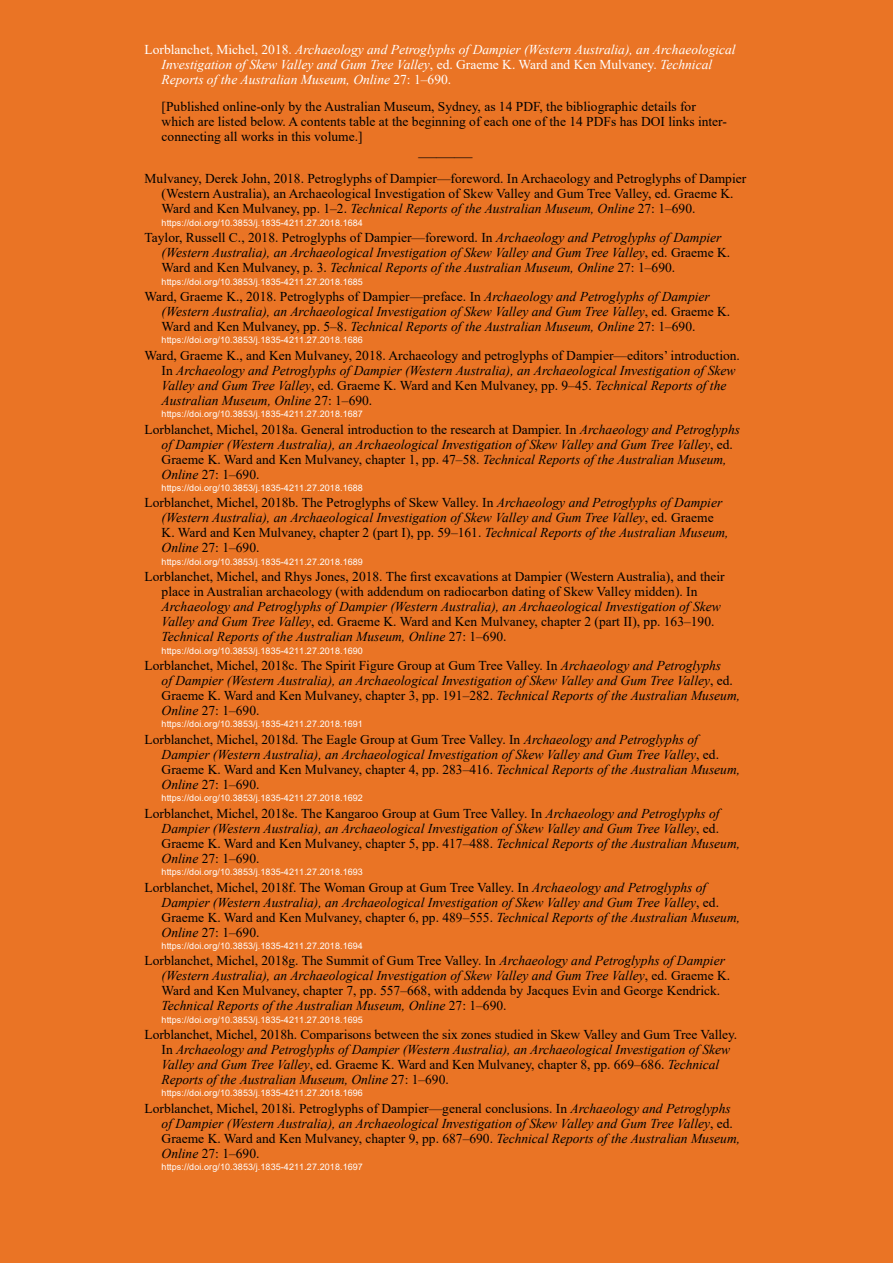
<style>
.page{position:relative;width:893px;height:1263px;background:#ea7425}
.page>*{position:absolute;margin:0;border:0;box-sizing:border-box;transform-origin:0 0}
.t1{font:18px "Times New Roman";color:#000}
.t2{font:italic 13.5px/15px "Times New Roman";color:#000}
.t3{font:13.5px/15px "Times New Roman";color:#000}
.t4{font:italic 13.5px/15px "Times New Roman";color:#fff}
.t5{font:9px "Arial";letter-spacing:.01em;color:#fff}
.s1{font-style:normal}
.s2{font-style:italic}
</style>
<div class="page">
<p class="t4" style="left:162px;top:41px;width:576px;text-indent:-17px"><span class="s1">Lorblanchet, Michel, 2018.</span> Archaeology and Petroglyphs of Dampier (Western Australia), an Archaeological<br>Investigation of Skew Valley and Gum Tree Valley<span class="s1">, ed. Graeme K. Ward and Ken Mulvaney.</span> Technical<br>Reports of the Australian Museum, Online <span class="s1">27: 1–690.</span></p>
<p class="t3" style="left:162px;top:98px;width:567px">[Published online-only by the Australian Museum, Sydney, as 14 PDF, the bibliographic details for which are listed below. A contents table at the beginning of each one of the 14 PDFs has DOI links inter&shy;connecting all works in this volume.]</p>
<h1 class="t1" style="left:418px;top:144px;width:55px">———</h1>
<p class="t3" style="left:162px;top:171px;width:586px;text-indent:-17px">Mulvaney, Derek John, 2018. Petroglyphs of Dampier—foreword. In Archaeology and Petroglyphs of Dampier (Western Australia), an Archaeological Investigation of Skew Valley and Gum Tree Valley, ed. Graeme K.<br>Ward and Ken Mulvaney, pp. 1–2. <span class="s2">Technical Reports of the Australian Museum, Online</span> 27: 1–690.</p>
<p class="t5" style="left:162px;top:216px;width:203px">https://doi.org/10.3853/j.1835-4211.27.2018.1684</p>
<p class="t2" style="left:162px;top:230px;width:570px;text-indent:-17px"><span class="s1">Taylor, Russell C., 2018. Petroglyphs of Dampier—foreword. In</span> Archaeology and Petroglyphs of Dampier (Western Australia), an Archaeological Investigation of Skew Valley and Gum Tree Valley<span class="s1">, ed. Graeme K.<br>Ward and Ken Mulvaney, p. 3.</span> Technical Reports of the Australian Museum, Online <span class="s1">27: 1–690.</span></p>
<p class="t5" style="left:162px;top:275px;width:203px">https://doi.org/10.3853/j.1835-4211.27.2018.1685</p>
<p class="t2" style="left:162px;top:289px;width:570px;text-indent:-17px"><span class="s1">Ward, Graeme K., 2018. Petroglyphs of Dampier—preface. In</span> Archaeology and Petroglyphs of Dampier (Western Australia), an Archaeological Investigation of Skew Valley and Gum Tree Valley<span class="s1">, ed. Graeme K.<br>Ward and Ken Mulvaney, pp. 5–8.</span> Technical Reports of the Australian Museum, Online <span class="s1">27: 1–690.</span></p>
<p class="t5" style="left:162px;top:334px;width:203px">https://doi.org/10.3853/j.1835-4211.27.2018.1686</p>
<p class="t2" style="left:162px;top:347px;width:580px;text-indent:-17px"><span class="s1">Ward, Graeme K., and Ken Mulvaney, 2018. Archaeology and petroglyphs of Dampier—editors’ introduction.<br>In</span> Archaeology and Petroglyphs of Dampier (Western Australia), an Archaeological Investigation of Skew Valley and Gum Tree Valley<span class="s1">, ed. Graeme K. Ward and Ken Mulvaney, pp. 9–45.</span> Technical Reports of the Australian Museum, Online <span class="s1">27: 1–690.</span></p>
<p class="t5" style="left:162px;top:408px;width:203px">https://doi.org/10.3853/j.1835-4211.27.2018.1687</p>
<p class="t2" style="left:162px;top:421px;width:580px;text-indent:-17px"><span class="s1">Lorblanchet, Michel, 2018a. General introduction to the research at Dampier. In</span> Archaeology and Petroglyphs of Dampier (Western Australia), an Archaeological Investigation of Skew Valley and Gum Tree Valley<span class="s1">, ed.<br>Graeme K. Ward and Ken Mulvaney, chapter 1, pp. 47–58.</span> Technical Reports of the Australian Museum, Online <span class="s1">27: 1–690.</span></p>
<p class="t5" style="left:162px;top:482px;width:203px">https://doi.org/10.3853/j.1835-4211.27.2018.1688</p>
<p class="t2" style="left:162px;top:495px;width:568px;text-indent:-17px"><span class="s1">Lorblanchet, Michel, 2018b. The Petroglyphs of Skew Valley. In</span> Archaeology and Petroglyphs of Dampier (Western Australia), an Archaeological Investigation of Skew Valley and Gum Tree Valley<span class="s1">, ed. Graeme K. Ward and Ken Mulvaney, chapter 2 (part I), pp. 59–161.</span> Technical Reports of the Australian Museum, Online <span class="s1">27: 1–690.</span></p>
<p class="t5" style="left:162px;top:555px;width:203px">https://doi.org/10.3853/j.1835-4211.27.2018.1689</p>
<p class="t3" style="left:162px;top:569px;width:565px;text-indent:-17px">Lorblanchet, Michel, and Rhys Jones, 2018. The first excavations at Dampier (Western Australia), and their place in Australian archaeology (with addendum on radiocarbon dating of Skew Valley midden). In</p>
<p class="t2" style="left:162px;top:599px;width:561px">Archaeology and Petroglyphs of Dampier (Western Australia), an Archaeological Investigation of Skew<br>Valley and Gum Tree Valley<span class="s1">, ed. Graeme K. Ward and Ken Mulvaney, chapter 2 (part II), pp. 163–190.<br></span>Technical Reports of the Australian Museum, Online <span class="s1">27: 1–690.</span></p>
<p class="t5" style="left:162px;top:644px;width:203px">https://doi.org/10.3853/j.1835-4211.27.2018.1690</p>
<p class="t2" style="left:162px;top:658px;width:580px;text-indent:-17px"><span class="s1">Lorblanchet, Michel, 2018c. The Spirit Figure Group at Gum Tree Valley. In</span> Archaeology and Petroglyphs<br>of Dampier (Western Australia), an Archaeological Investigation of Skew Valley and Gum Tree Valley<span class="s1">, ed.<br>Graeme K. Ward and Ken Mulvaney, chapter 3, pp. 191–282.</span> Technical Reports of the Australian Museum, Online <span class="s1">27: 1–690.</span></p>
<p class="t5" style="left:162px;top:718px;width:203px">https://doi.org/10.3853/j.1835-4211.27.2018.1691</p>
<p class="t2" style="left:162px;top:731px;width:580px;text-indent:-17px"><span class="s1">Lorblanchet, Michel, 2018d. The Eagle Group at Gum Tree Valley. In</span> Archaeology and Petroglyphs of Dampier (Western Australia), an Archaeological Investigation of Skew Valley and Gum Tree Valley<span class="s1">, ed.<br>Graeme K. Ward and Ken Mulvaney, chapter 4, pp. 283–416.</span> Technical Reports of the Australian Museum, Online <span class="s1">27: 1–690.</span></p>
<p class="t5" style="left:162px;top:792px;width:203px">https://doi.org/10.3853/j.1835-4211.27.2018.1692</p>
<p class="t2" style="left:162px;top:805px;width:580px;text-indent:-17px"><span class="s1">Lorblanchet, Michel, 2018e. The Kangaroo Group at Gum Tree Valley. In</span> Archaeology and Petroglyphs of Dampier (Western Australia), an Archaeological Investigation of Skew Valley and Gum Tree Valley<span class="s1">, ed.<br>Graeme K. Ward and Ken Mulvaney, chapter 5, pp. 417–488.</span> Technical Reports of the Australian Museum, Online <span class="s1">27: 1–690.</span></p>
<p class="t5" style="left:162px;top:866px;width:203px">https://doi.org/10.3853/j.1835-4211.27.2018.1693</p>
<p class="t2" style="left:162px;top:879px;width:580px;text-indent:-17px"><span class="s1">Lorblanchet, Michel, 2018f. The Woman Group at Gum Tree Valley. In</span> Archaeology and Petroglyphs of Dampier (Western Australia), an Archaeological Investigation of Skew Valley and Gum Tree Valley<span class="s1">, ed.<br>Graeme K. Ward and Ken Mulvaney, chapter 6, pp. 489–555.</span> Technical Reports of the Australian Museum, Online <span class="s1">27: 1–690.</span></p>
<p class="t5" style="left:162px;top:939px;width:203px">https://doi.org/10.3853/j.1835-4211.27.2018.1694</p>
<p class="t3" style="left:162px;top:953px;width:570px;text-indent:-17px">Lorblanchet, Michel, 2018g. The Summit of Gum Tree Valley. In <span class="s2">Archaeology and Petroglyphs of Dampier (Western Australia), an Archaeological Investigation of Skew Valley and Gum Tree Valley</span>, ed. Graeme K.<br>Ward and Ken Mulvaney, chapter 7, pp. 557–668, with addenda by Jacques Evin and George Kendrick.<br><span class="s2">Technical Reports of the Australian Museum, Online</span> 27: 1–690.</p>
<p class="t5" style="left:162px;top:1013px;width:203px">https://doi.org/10.3853/j.1835-4211.27.2018.1695</p>
<p class="t2" style="left:162px;top:1027px;width:577px;text-indent:-17px"><span class="s1">Lorblanchet, Michel, 2018h. Comparisons between the six zones studied in Skew Valley and Gum Tree Valley.<br>In</span> Archaeology and Petroglyphs of Dampier (Western Australia), an Archaeological Investigation of Skew Valley and Gum Tree Valley<span class="s1">, ed. Graeme K. Ward and Ken Mulvaney, chapter 8, pp. 669–686.</span> Technical Reports of the Australian Museum, Online <span class="s1">27: 1–690.</span></p>
<p class="t5" style="left:162px;top:1087px;width:203px">https://doi.org/10.3853/j.1835-4211.27.2018.1696</p>
<p class="t2" style="left:162px;top:1100px;width:580px;text-indent:-17px"><span class="s1">Lorblanchet, Michel, 2018i. Petroglyphs of Dampier—general conclusions. In</span> Archaeology and Petroglyphs of Dampier (Western Australia), an Archaeological Investigation of Skew Valley and Gum Tree Valley<span class="s1">, ed.<br>Graeme K. Ward and Ken Mulvaney, chapter 9, pp. 687–690.</span> Technical Reports of the Australian Museum, Online <span class="s1">27: 1–690.</span></p>
<p class="t5" style="left:162px;top:1161px;width:203px">https://doi.org/10.3853/j.1835-4211.27.2018.1697</p>
</div>
